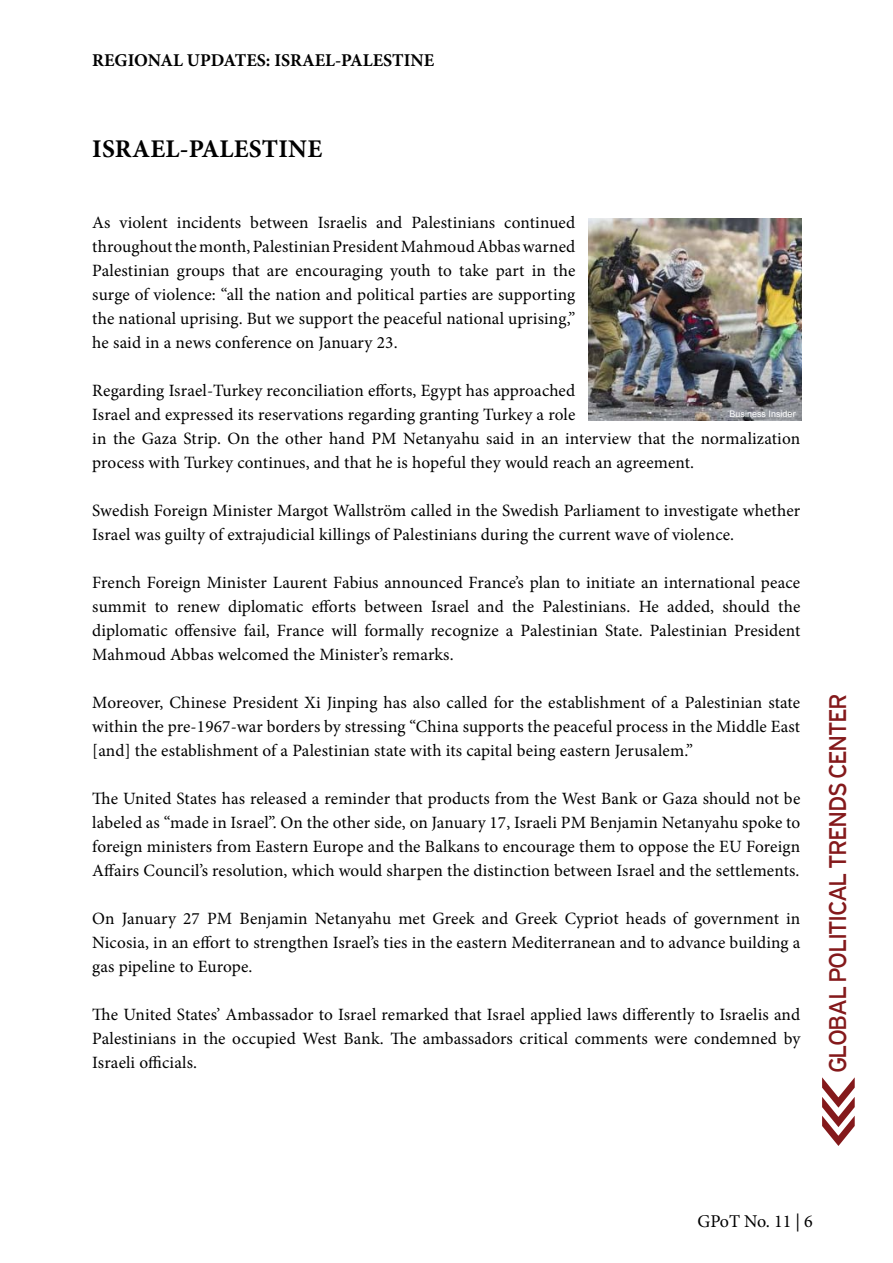
<style>
.page{position:relative;width:893px;height:1263px;background:#fff}
.page>*{position:absolute;margin:0;border:0;box-sizing:border-box;transform-origin:0 0}
.t1{font:700 25.5px "Minion Pro";letter-spacing:.01em;color:#000}
.t2{font:24px "Interstate Mono";letter-spacing:-.065em;color:#84191b}
.t3{font:700 18px "Minion Pro";color:#000}
.t4{font:18px "Minion Pro";color:#000}
.t5{font:17.25px/24px "Minion Pro";letter-spacing:.01em;color:#000;text-align:justify}
.t6{font:9px "Arial";color:#fff}
</style>
<div class="page">
<svg style="left:822px;top:1077px;width:33px;height:69px"></svg>
<img style="left:588px;top:219px;width:213px;height:202px">
<p class="t3" style="left:92px;top:48px;width:55px">REGIONAL</p>
<p class="t3" style="left:187px;top:48px;width:37px">UPDAT</p>
<p class="t3" style="left:246px;top:48px;width:189px">ES: ISRAEL-PALESTINE</p>
<h1 class="t1" style="left:92px;top:131px;width:231px">ISRAEL-PALESTINE</h1>
<p class="t5" style="left:92px;top:210px;width:485px">As violent incidents between Israelis and Palestinians continued throughout the month, Palestinian President Mahmoud Abbas warned Palestinian groups that are encouraging youth to take part in the surge of violence: “all the nation and political parties are supporting the national uprising. But we support the peaceful national uprising,” he said in a news conference on January 23.</p>
<p class="t5" style="left:92px;top:378px;width:709px;text-align:left">Regarding Israel-Turkey reconciliation efforts, Egypt has approached<br>Israel and expressed its reservations regarding granting Turkey a role<br>in the Gaza Strip. On the other hand PM Netanyahu said in an interview that the normalization process with Turkey continues, and that he is hopeful they would reach an agreement.</p>
<p class="t5" style="left:92px;top:498px;width:709px">Swedish Foreign Minister Margot Wallström called in the Swedish Parliament to investigate whether<br>Israel was guilty of extrajudicial killings of Palestinians during the current wave of violence.</p>
<p class="t5" style="left:92px;top:570px;width:710px">French Foreign Minister Laurent Fabius announced France’s plan to initiate an international peace summit to renew diplomatic efforts between Israel and the Palestinians. He added, should the diplomatic offensive fail, France will formally recognize a Palestinian State. Palestinian President Mahmoud Abbas welcomed the Minister’s remarks.</p>
<p class="t5" style="left:92px;top:690px;width:709px">Moreover, Chinese President Xi Jinping has also called for the establishment of a Palestinian state within the pre-1967-war borders by stressing “China supports the peaceful process in the Middle East [and] the establishment of a Palestinian state with its capital being eastern Jerusalem.”</p>
<p class="t5" style="left:92px;top:786px;width:710px">The United States has released a reminder that products from the West Bank or Gaza should not be labeled as “made in Israel”. On the other side, on January 17, Israeli PM Benjamin Netanyahu spoke to foreign ministers from Eastern Europe and the Balkans to encourage them to oppose the EU Foreign Affairs Council’s resolution, which would sharpen the distinction between Israel and the settlements.</p>
<p class="t5" style="left:92px;top:906px;width:710px">On January 27 PM Benjamin Netanyahu met Greek and Greek Cypriot heads of government in Nicosia, in an effort to strengthen Israel’s ties in the eastern Mediterranean and to advance building a gas pipeline to Europe.</p>
<p class="t5" style="left:92px;top:1002px;width:709px">The United States’ Ambassador to Israel remarked that Israel applied laws differently to Israelis and Palestinians in the occupied West Bank. The ambassadors critical comments were condemned by Israeli officials.</p>
<p class="t6" style="left:730px;top:408px;width:68px">Business Insider</p>
<h2 class="t2" style="left:824px;top:1073px;width:375px;rotate:-90deg">Global Political Trends Center</h2>
<p class="t4" style="left:697px;top:1209px;width:117px">GPoT No. 11 | 6</p>
</div>
